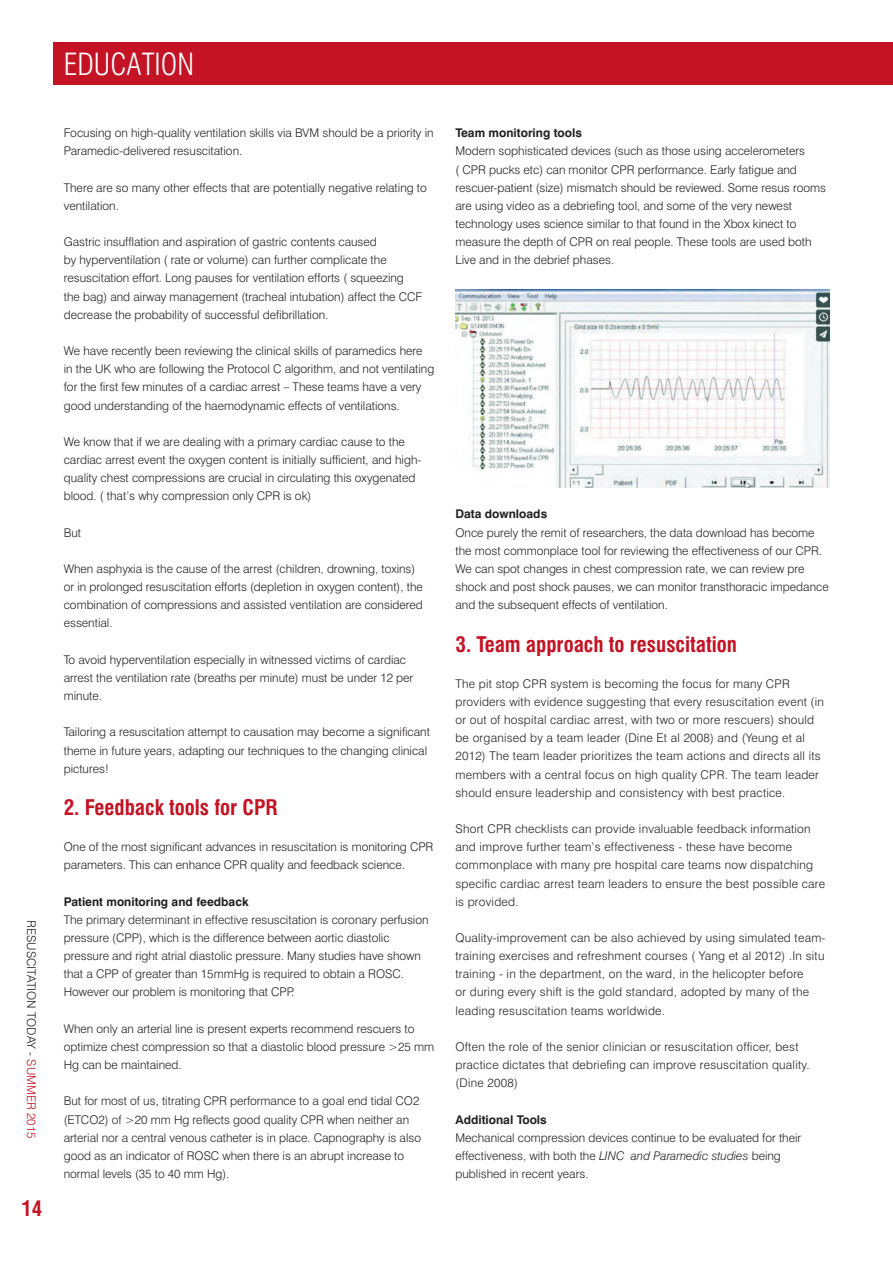
<style>
.page{position:relative;width:893px;height:1263px;background:#fff}
.page>*{position:absolute;margin:0;border:0;box-sizing:border-box;transform-origin:0 0}
.t1{font:300 condensed 30px "Swiss 721 BT";color:#fff}
.t2{font:700 condensed 21px "Swiss 721 BT";color:#c41324}
.t3{font:300 12px/18.1px "Swiss 721 BT";color:#231f20}
.t4{font:300 12px/18.1px "Swiss 721 BT";letter-spacing:.02em;color:#231f20}
.t5{font:700 12px "Swiss 721 BT";color:#231f20}
.s1{color:#c41324}
.s2{font-style:italic}
</style>
<div class="page">
<div style="left:53px;top:43px;width:840px;height:42px;background:#c41324"></div>
<img style="left:455px;top:290px;width:374px;height:197px">
<p class="t3" style="left:41px;top:920px;width:220px;rotate:90deg">RESUSCITATION TODAY - <span class="s1">SUMMER 2015</span></p>
<h2 class="t2" style="left:21px;top:1196px;width:22px">14</h2>
<h1 class="t1" style="left:64px;top:46px;width:132px">EDUCATION</h1>
<p class="t3" style="left:64px;top:124px;width:371px">Focusing on high-quality ventilation skills via BVM should be a priority in<br>Paramedic-delivered resuscitation.</p>
<p class="t3" style="left:64px;top:178px;width:365px">There are so many other effects that are potentially negative relating to ventilation.</p>
<p class="t3" style="left:64px;top:233px;width:360px">Gastric insufflation and aspiration of gastric contents caused<br>by hyperventilation ( rate or volume) can further complicate the resuscitation effort. Long pauses for ventilation efforts ( squeezing the bag) and airway management (tracheal intubation) affect the CCF decrease the probability of successful defibrillation.</p>
<p class="t3" style="left:64px;top:342px;width:372px">We have recently been reviewing the clinical skills of paramedics here in the UK who are following the Protocol C algorithm, and not ventilating for the first few minutes of a cardiac arrest – These teams have a very good understanding of the haemodynamic effects of ventilations.</p>
<p class="t3" style="left:64px;top:432px;width:359px">We know that if we are dealing with a primary cardiac cause to the cardiac arrest event the oxygen content is initially sufficient, and high&shy;quality chest compressions are crucial in circulating this oxygenated blood. ( that’s why compression only CPR is ok)</p>
<p class="t3" style="left:64px;top:523px;width:19px">But</p>
<p class="t3" style="left:64px;top:559px;width:361px">When asphyxia is the cause of the arrest (children, drowning, toxins) or in prolonged resuscitation efforts (depletion in oxygen content), the combination of compressions and assisted ventilation are considered essential.</p>
<p class="t3" style="left:64px;top:650px;width:351px">To avoid hyperventilation especially in witnessed victims of cardiac arrest the ventilation rate (breaths per minute) must be under 12 per minute.</p>
<p class="t3" style="left:64px;top:723px;width:368px">Tailoring a resuscitation attempt to causation may become a significant theme in future years, adapting our techniques to the changing clinical pictures!</p>
<h2 class="t2" style="left:64px;top:795px;width:215px">2. Feedback tools for CPR</h2>
<p class="t3" style="left:64px;top:838px;width:371px">One of the most significant advances in resuscitation is monitoring CPR parameters. This can enhance CPR quality and feedback science.</p>
<p class="t5" style="left:64px;top:894px;width:186px">Patient monitoring and feedback</p>
<p class="t3" style="left:64px;top:910px;width:366px">The primary determinant in effective resuscitation is coronary perfusion pressure (CPP), which is the difference between aortic diastolic pressure and right atrial diastolic pressure. Many studies have shown that a CPP of greater than 15mmHg is required to obtain a ROSC.<br>However our problem is monitoring that CPP.</p>
<p class="t3" style="left:64px;top:1019px;width:372px">When only an arterial line is present experts recommend rescuers to optimize chest compression so that a diastolic blood pressure &gt;25 mm<br>Hg can be maintained.</p>
<p class="t3" style="left:64px;top:1092px;width:359px">But for most of us, titrating CPR performance to a goal end tidal CO2 (ETCO2) of &gt;20 mm Hg reflects good quality CPR when neither an arterial nor a central venous catheter is in place. Capnography is also good as an indicator of ROSC when there is an abrupt increase to normal levels (35 to 40 mm Hg).</p>
<p class="t5" style="left:455px;top:126px;width:128px">Team monitoring tools</p>
<p class="t3" style="left:455px;top:142px;width:372px">Modern sophisticated devices (such as those using accelerometers<br>( CPR pucks etc) can monitor CPR performance. Early fatigue and rescuer-patient (size) mismatch should be reviewed. Some resus rooms are using video as a debriefing tool, and some of the very newest technology uses science similar to that found in the Xbox kinect to measure the depth of CPR on real people. These tools are used both Live and in the debrief phases.</p>
<p class="t5" style="left:455px;top:507px;width:93px">Data downloads</p>
<p class="t3" style="left:455px;top:523px;width:375px">Once purely the remit of researchers, the data download has become the most commonplace tool for reviewing the effectiveness of our CPR.<br>We can spot changes in chest compression rate, we can review pre shock and post shock pauses, we can monitor transthoracic impedance and the subsequent effects of ventilation.</p>
<h2 class="t2" style="left:455px;top:631px;width:283px">3. Team approach to resuscitation</h2>
<p class="t4" style="left:455px;top:674px;width:370px">The pit stop CPR system is becoming the focus for many CPR providers with evidence suggesting that every resuscitation event (in or out of hospital cardiac arrest, with two or more rescuers) should be organised by a team leader (Dine Et al 2008) and (Yeung et al 2012) The team leader prioritizes the team actions and directs all its members with a central focus on high quality CPR. The team leader should ensure leadership and consistency with best practice.</p>
<p class="t4" style="left:455px;top:820px;width:371px">Short CPR checklists can provide invaluable feedback information and improve further team’s effectiveness - these have become commonplace with many pre hospital care teams now dispatching specific cardiac arrest team leaders to ensure the best possible care is provided.</p>
<p class="t4" style="left:455px;top:928px;width:372px">Quality-improvement can be also achieved by using simulated team&shy;training exercises and refreshment courses ( Yang et al 2012) .In situ training - in the department, on the ward, in the helicopter before<br>or during every shift is the gold standard, adopted by many of the leading resuscitation teams worldwide.</p>
<p class="t4" style="left:455px;top:1037px;width:356px">Often the role of the senior clinician or resuscitation officer, best practice dictates that debriefing can improve resuscitation quality. (Dine 2008)</p>
<p class="t5" style="left:455px;top:1112px;width:93px">Additional Tools</p>
<p class="t3" style="left:455px;top:1128px;width:347px">Mechanical compression devices continue to be evaluated for their effectiveness, with both the <span class="s2">LINC and Paramedic studies</span> being published in recent years.</p>
</div>
